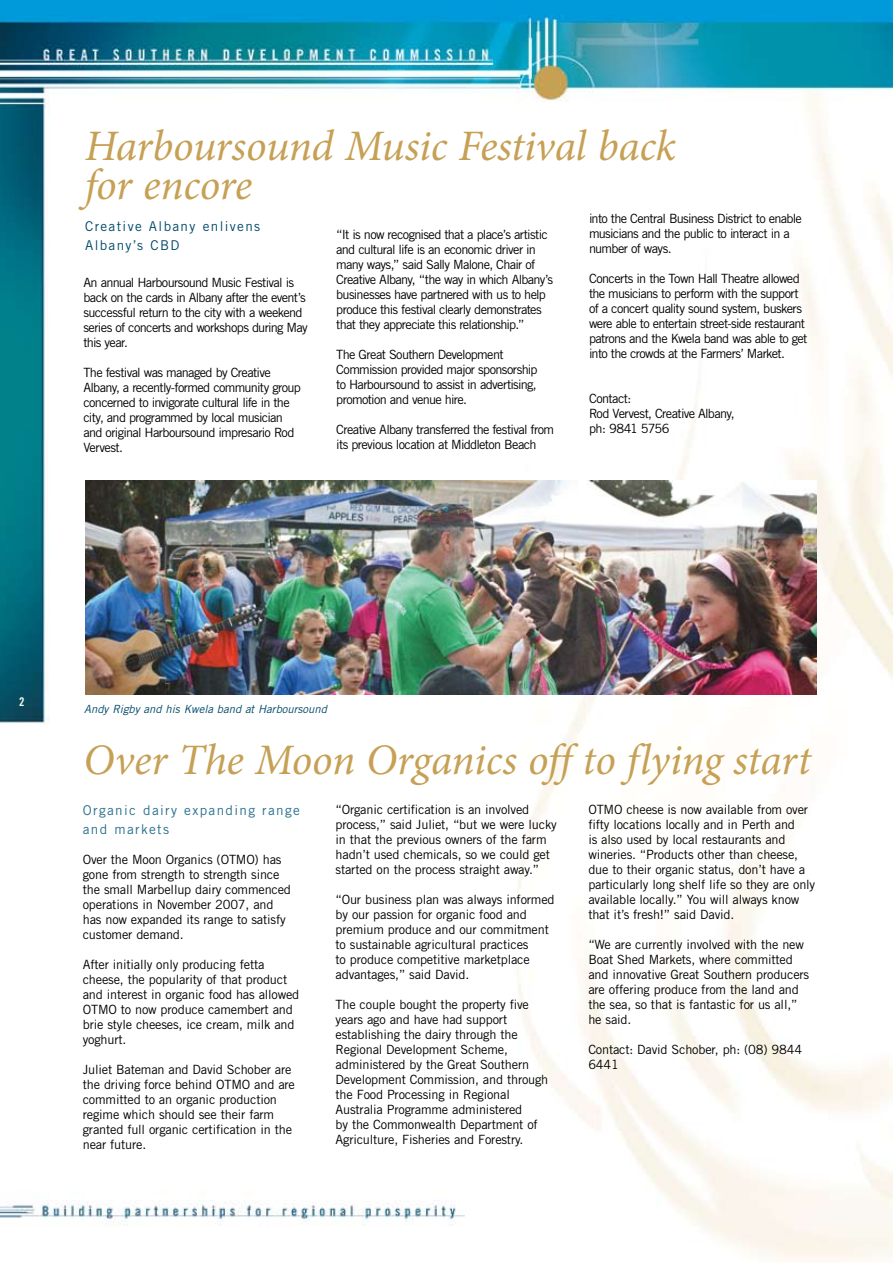
<style>
.page{position:relative;width:893px;height:1263px;background:#fff}
.page>*{position:absolute;margin:0;border:0;box-sizing:border-box;transform-origin:0 0}
.t1{font:italic 43.5px/39px "Minion Pro";letter-spacing:-.01em;color:#c6a054}
.t2{font:13.5px/19.5px "Trade Gothic";letter-spacing:.1em;color:#296f8d}
.t3{font:13.5px/19.5px "Trade Gothic";letter-spacing:.1em;color:#00496a}
.t4{font:12.75px/15px "Trade Gothic";letter-spacing:-.015em;color:#000}
.t5{font:12.75px/15px "Trade Gothic";letter-spacing:-.055em;color:#000}
.t6{font:12.75px/15px "Trade Gothic";letter-spacing:-.05em;color:#000}
.t7{font:12px "Trade Gothic Bold Cond Twenty";color:#fff}
.t8{font:italic 11.25px "Trade Gothic";color:#00496a}
</style>
<div class="page">
<img style="left:0;top:0;width:893px;height:1261px">
<img style="left:86px;top:480px;width:731px;height:214px">
<h1 class="t1" style="left:85px;top:126px;width:592px">Harboursound Music Festival back for encore</h1>
<p class="t3" style="left:85px;top:216px;width:177px">Creative Albany enlivens<br>Albany’s CBD</p>
<p class="t5" style="left:589px;top:211px;width:214px">into the Central Business District to enable musicians and the public to interact in a number of ways.</p>
<p class="t6" style="left:589px;top:271px;width:220px">Concerts in the Town Hall Theatre allowed the musicians to perform with the support of a concert quality sound system, buskers were able to entertain street-side restaurant patrons and the Kwela band was able to get into the crowds at the Farmers’ Market.</p>
<p class="t6" style="left:589px;top:391px;width:147px">Contact:<br>Rod Vervest, Creative Albany, ph: 9841 5756</p>
<p class="t5" style="left:336px;top:226px;width:219px">“It is now recognised that a place’s artistic and cultural life is an economic driver in many ways,” said Sally Malone, Chair of Creative Albany, “the way in which Albany’s businesses have partnered with us to help produce this festival clearly demonstrates that they appreciate this relationship.”</p>
<p class="t6" style="left:336px;top:346px;width:203px">The Great Southern Development Commission provided major sponsorship to Harboursound to assist in advertising, promotion and venue hire.</p>
<p class="t6" style="left:336px;top:421px;width:219px">Creative Albany transferred the festival from its previous location at Middleton Beach</p>
<p class="t5" style="left:83px;top:275px;width:226px">An annual Harboursound Music Festival is back on the cards in Albany after the event’s successful return to the city with a weekend series of concerts and workshops during May this year.</p>
<p class="t5" style="left:83px;top:365px;width:219px">The festival was managed by Creative Albany, a recently-formed community group concerned to invigorate cultural life in the city, and programmed by local musician and original Harboursound impresario Rod Vervest.</p>
<p class="t7" style="left:19px;top:694px;width:7px">2</p>
<p class="t8" style="left:84px;top:702px;width:244px">Andy Rigby and his Kwela band at Harboursound</p>
<h1 class="t1" style="left:84px;top:740px;width:729px">Over The Moon Organics off to flying start</h1>
<p class="t2" style="left:83px;top:800px;width:219px">Organic dairy expanding range and markets</p>
<p class="t4" style="left:83px;top:852px;width:210px">Over the Moon Organics (OTMO) has gone from strength to strength since the small Marbellup dairy commenced operations in November 2007, and has now expanded its range to satisfy customer demand.</p>
<p class="t4" style="left:83px;top:957px;width:218px">After initially only producing fetta cheese, the popularity of that product and interest in organic food has allowed OTMO to now produce camembert and brie style cheeses, ice cream, milk and yoghurt.</p>
<p class="t4" style="left:83px;top:1062px;width:214px">Juliet Bateman and David Schober are the driving force behind OTMO and are committed to an organic production regime which should see their farm granted full organic certification in the near future.</p>
<p class="t4" style="left:336px;top:802px;width:223px">“Organic certification is an involved process,” said Juliet, “but we were lucky in that the previous owners of the farm hadn’t used chemicals, so we could get started on the process straight away.”</p>
<p class="t4" style="left:336px;top:892px;width:221px">“Our business plan was always informed by our passion for organic food and premium produce and our commitment to sustainable agricultural practices<br>to produce competitive marketplace advantages,” said David.</p>
<p class="t4" style="left:336px;top:997px;width:214px">The couple bought the property five years ago and have had support establishing the dairy through the Regional Development Scheme, administered by the Great Southern Development Commission, and through the Food Processing in Regional Australia Programme administered<br>by the Commonwealth Department of Agriculture, Fisheries and Forestry.</p>
<p class="t4" style="left:588px;top:802px;width:228px">OTMO cheese is now available from over fifty locations locally and in Perth and<br>is also used by local restaurants and wineries. “Products other than cheese, due to their organic status, don’t have a particularly long shelf life so they are only available locally.” You will always know that it’s fresh!” said David.</p>
<p class="t4" style="left:588px;top:937px;width:222px">“We are currently involved with the new Boat Shed Markets, where committed and innovative Great Southern producers are offering produce from the land and the sea, so that is fantastic for us all,” he said.</p>
<p class="t4" style="left:588px;top:1042px;width:215px">Contact: David Schober, ph: (08) 9844<br>6441</p>
</div>
